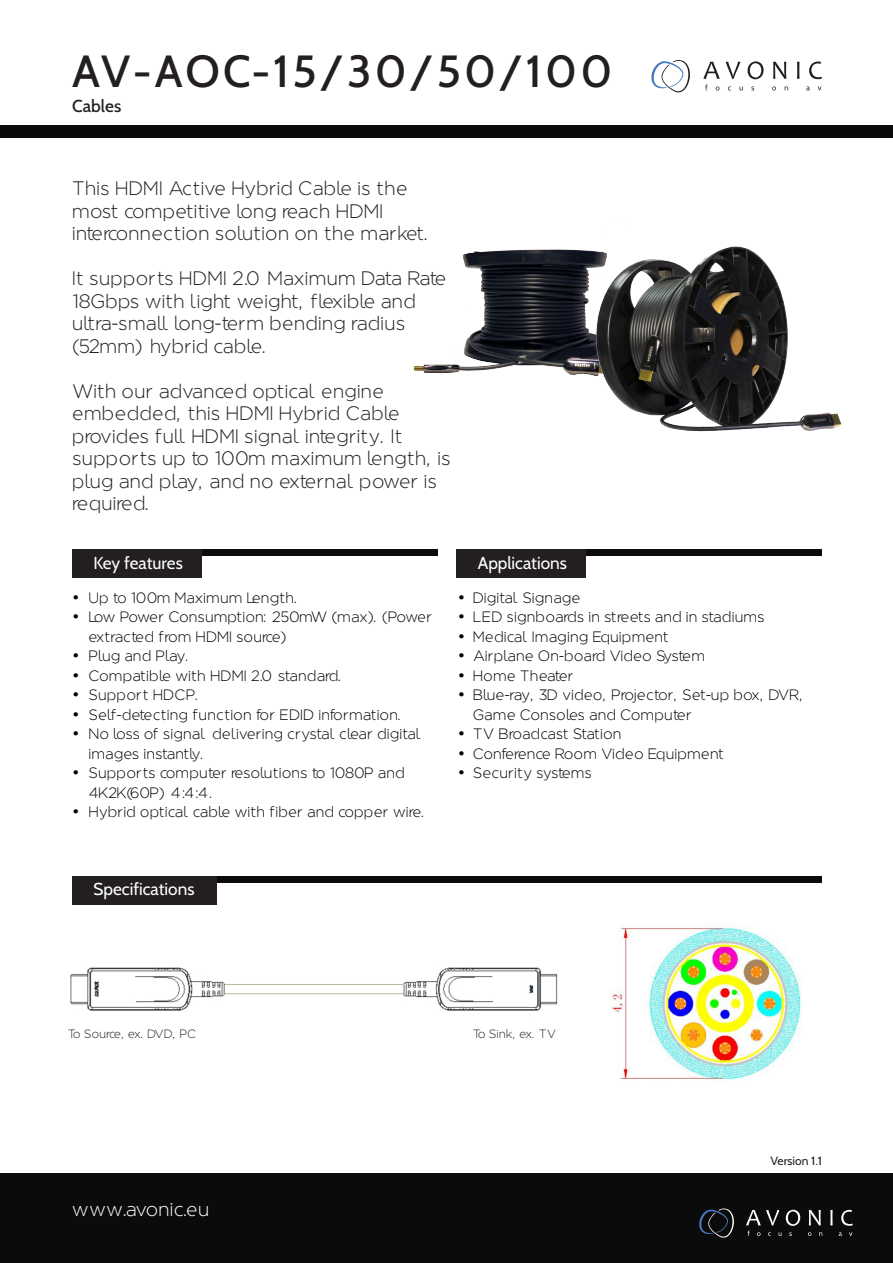
<style>
.page{position:relative;width:893px;height:1263px;background:#fff}
.page>*{position:absolute;margin:0;border:0;box-sizing:border-box;transform-origin:0 0}
.Text{font:500 45px "Cabin";letter-spacing:.07em;color:#231f20}
.Text-2{font:300 19.5px/22.5px "Regencie";letter-spacing:.045em;color:#231f20}
.t1{font:300 19.5px "Regencie";letter-spacing:.045em;color:#fff}
.Text-3{font:17.25px "Cabin";color:#fff}
.Text-4{font:500 17.25px "Cabin";color:#231f20}
.Text-5{font:300 15px/19.5px "Regencie";letter-spacing:.045em;color:#000001}
.t2{font:300 15px "Calibri";color:#000001}
.t3{font:300 12px "Regencie";letter-spacing:-.02em;color:#231f20}
.t4{font:300 12px "Regencie";letter-spacing:.03em;color:#231f20}
.Text-6{font:12px "Cabin";color:#231f20}
</style>
<div class="page">
<div style="left:72px;top:549px;width:366px;height:6px;background:#0b0b0b"></div>
<div style="left:456px;top:549px;width:366px;height:6px;background:#0b0b0b"></div>
<div style="left:72px;top:876px;width:750px;height:7px;background:#0b0b0b"></div>
<div style="left:72px;top:549px;width:129px;height:28px;background:#231f20"></div>
<div style="left:456px;top:549px;width:129px;height:28px;background:#231f20"></div>
<div style="left:72px;top:876px;width:145px;height:29px;background:#231f20"></div>
<div style="left:0;top:1173px;width:893px;height:90px;background:#0b0b0b"></div>
<svg style="left:809px;top:1210px;width:12px;height:15px"></svg>
<svg style="left:830px;top:1210px;width:3px;height:15px"></svg>
<svg style="left:841px;top:1210px;width:12px;height:16px"></svg>
<svg style="left:746px;top:1210px;width:54px;height:26px"></svg>
<svg style="left:839px;top:1232px;width:3px;height:4px"></svg>
<svg style="left:699px;top:1208px;width:35px;height:30px"></svg>
<div style="left:0;top:125px;width:893px;height:13px;background:#0b0b0b"></div>
<svg style="left:726px;top:62px;width:14px;height:17px"></svg>
<svg style="left:748px;top:61px;width:16px;height:18px"></svg>
<svg style="left:773px;top:62px;width:13px;height:17px"></svg>
<svg style="left:797px;top:62px;width:2px;height:17px"></svg>
<svg style="left:809px;top:62px;width:13px;height:17px"></svg>
<svg style="left:703px;top:62px;width:17px;height:28px"></svg>
<svg style="left:751px;top:86px;width:3px;height:4px"></svg>
<svg style="left:772px;top:86px;width:4px;height:4px"></svg>
<svg style="left:806px;top:86px;width:4px;height:4px"></svg>
<svg style="left:651px;top:60px;width:39px;height:32px"></svg>
<img style="left:413px;top:249px;width:171px;height:126px">
<img style="left:584px;top:246px;width:258px;height:186px">
<img style="left:70px;top:967px;width:488px;height:44px">
<img style="left:611px;top:924px;width:190px;height:156px">
<p class="Text" style="left:72px;top:44px;width:542px">AV-AOC-15/30/50/100</p>
<p class="Text-4" style="left:72px;top:96px;width:50px">Cables</p>
<p class="Text-2" style="left:72px;top:176px;width:356px">This HDMI Active Hybrid Cable is the most competitive long reach HDMI interconnection solution on the market.</p>
<p class="Text-2" style="left:72px;top:266px;width:375px">It supports HDMI 2.0 Maximum Data Rate 18Gbps with light weight, flexible and ultra-small long-term bending radius (52mm) hybrid cable.</p>
<p class="Text-2" style="left:72px;top:378px;width:379px">With our advanced optical engine embedded, this HDMI Hybrid Cable provides full HDMI signal integrity. It supports up to 100m maximum length, is plug and play, and no external power is required.</p>
<p class="t2" style="left:72px;top:587px;width:9px">•</p>
<p class="t2" style="left:72px;top:607px;width:9px">•</p>
<p class="t2" style="left:72px;top:646px;width:9px">•</p>
<p class="t2" style="left:72px;top:665px;width:9px">•</p>
<p class="t2" style="left:72px;top:685px;width:9px">•</p>
<p class="t2" style="left:72px;top:704px;width:9px">•</p>
<p class="t2" style="left:72px;top:724px;width:9px">•</p>
<p class="t2" style="left:72px;top:763px;width:9px">•</p>
<p class="t2" style="left:72px;top:802px;width:9px">•</p>
<p class="Text-3" style="left:94px;top:552px;width:91px">Key features</p>
<p class="Text-3" style="left:478px;top:552px;width:91px">Applications</p>
<p class="Text-5" style="left:89px;top:587px;width:209px">Up to 100m Maximum Length.</p>
<p class="Text-5" style="left:89px;top:606px;width:345px">Low Power Consumption: 250mW (max). (Power extracted from HDMI source)</p>
<p class="Text-5" style="left:89px;top:645px;width:101px">Plug and Play.</p>
<p class="Text-5" style="left:89px;top:665px;width:253px">Compatible with HDMI 2.0 standard.</p>
<p class="Text-5" style="left:89px;top:684px;width:110px">Support HDCP.</p>
<p class="Text-5" style="left:89px;top:704px;width:313px">Self-detecting function for EDID information.</p>
<p class="Text-5" style="left:89px;top:723px;width:334px">No loss of signal –delivering crystal clear digital images instantly.</p>
<p class="Text-5" style="left:89px;top:762px;width:317px">Supports computer resolutions to 1080P and<br>4K2K(60P) 4:4:4.</p>
<p class="Text-5" style="left:89px;top:801px;width:336px">Hybrid optical cable with fiber and copper wire.</p>
<p class="t2" style="left:458px;top:587px;width:9px">•</p>
<p class="t2" style="left:458px;top:607px;width:9px">•</p>
<p class="t2" style="left:458px;top:626px;width:9px">•</p>
<p class="t2" style="left:458px;top:646px;width:9px">•</p>
<p class="t2" style="left:458px;top:665px;width:9px">•</p>
<p class="t2" style="left:458px;top:685px;width:9px">•</p>
<p class="t2" style="left:458px;top:724px;width:9px">•</p>
<p class="t2" style="left:458px;top:743px;width:9px">•</p>
<p class="t2" style="left:458px;top:763px;width:9px">•</p>
<p class="Text-5" style="left:473px;top:587px;width:109px">Digital Signage</p>
<p class="Text-5" style="left:473px;top:606px;width:293px">LED signboards in streets and in stadiums</p>
<p class="Text-5" style="left:473px;top:626px;width:197px">Medical Imaging Equipment</p>
<p class="Text-5" style="left:473px;top:645px;width:233px">Airplane On-board Video System</p>
<p class="Text-5" style="left:473px;top:665px;width:102px">Home Theater</p>
<p class="Text-5" style="left:473px;top:684px;width:330px">Blue-ray, 3D video, Projector, Set-up box, DVR,<br>Game Consoles and Computer</p>
<p class="Text-5" style="left:473px;top:723px;width:150px">TV Broadcast Station</p>
<p class="Text-5" style="left:473px;top:743px;width:252px">Conference Room Video Equipment</p>
<p class="Text-5" style="left:473px;top:762px;width:120px">Security systems</p>
<p class="Text-3" style="left:94px;top:879px;width:102px">Specifications</p>
<p class="t3" style="left:68px;top:1026px;width:129px">To Source, ex. DVD, PC</p>
<p class="t4" style="left:473px;top:1026px;width:84px">To Sink, ex. TV</p>
<p class="t1" style="left:72px;top:1197px;width:138px">www.avonic.eu</p>
<p class="Text-6" style="left:771px;top:1153px;width:53px">Version 1.1</p>
</div>
